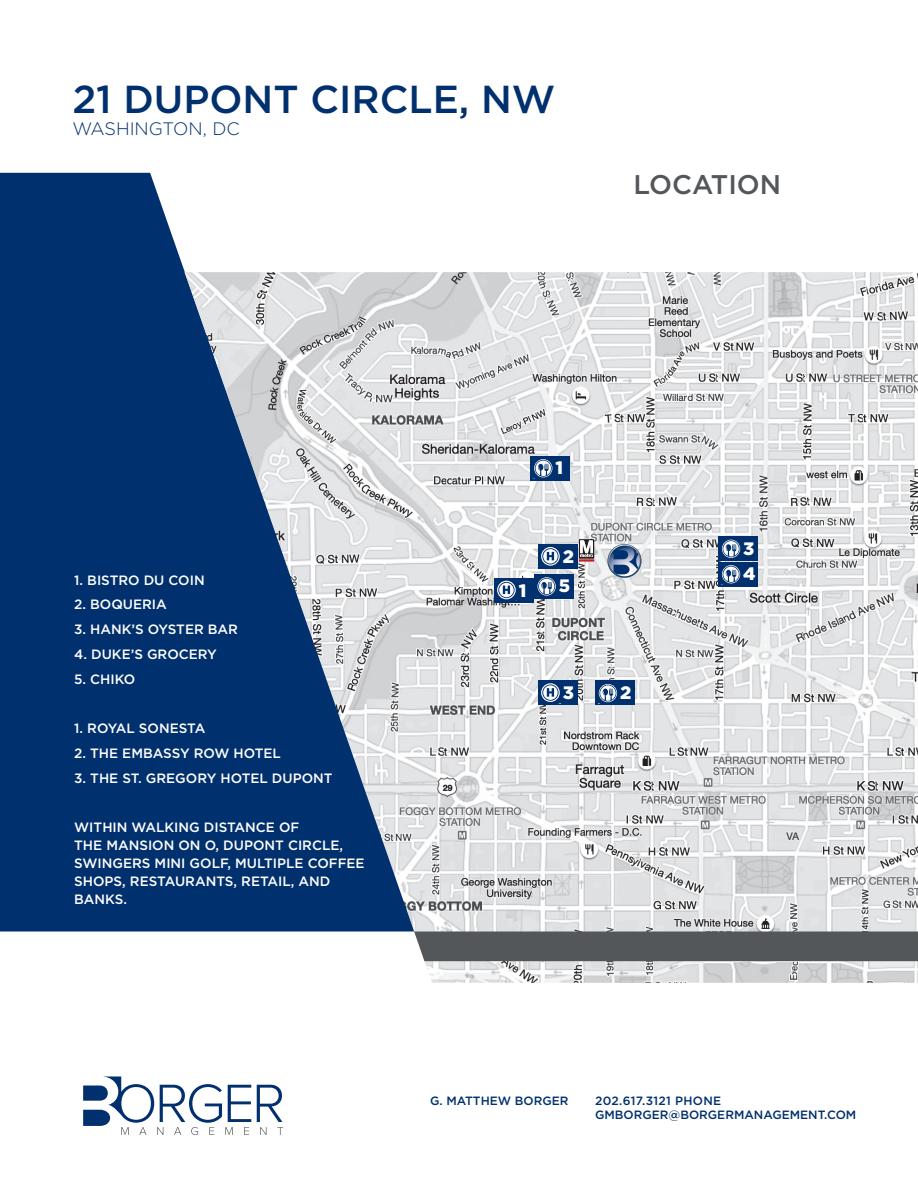
<style>
.page{position:relative;width:918px;height:1188px;background:#fff}
.page>*{position:absolute;margin:0;border:0;box-sizing:border-box;transform-origin:0 0}
.t1{font:500 39px "Gotham";color:#00306d}
.t2{font:500 27px "Gotham";color:#54575a}
.t3{font:300 18px "Gotham";color:#00306d}
.t4{font:900 18px "Gotham";color:#fff}
.t5{font:500 13.5px/18px "Gotham";color:#fff}
.t6{font:500 12px/14.4px "Gotham";color:#00306d}
</style>
<div class="page">
<svg style="left:83px;top:1076px;width:168px;height:59px"></svg>
<svg style="left:257px;top:1085px;width:26px;height:50px"></svg>
<div style="left:0;top:173px;width:185px;height:759px;background:#00306d"></div>
<img style="left:184px;top:272px;width:734px;height:711px">
<svg style="left:608px;top:544px;width:34px;height:34px"></svg>
<div style="left:530px;top:456px;width:40px;height:24px;background:#00306d"></div>
<svg style="left:534px;top:459px;width:18px;height:18px"></svg>
<div style="left:595px;top:680px;width:40px;height:25px;background:#00306d"></div>
<svg style="left:599px;top:684px;width:18px;height:18px"></svg>
<div style="left:718px;top:536px;width:40px;height:25px;background:#00306d"></div>
<svg style="left:722px;top:540px;width:18px;height:18px"></svg>
<div style="left:718px;top:562px;width:40px;height:24px;background:#00306d"></div>
<svg style="left:722px;top:565px;width:18px;height:18px"></svg>
<div style="left:534px;top:574px;width:40px;height:25px;background:#00306d"></div>
<svg style="left:537px;top:577px;width:19px;height:19px"></svg>
<div style="left:538px;top:544px;width:40px;height:25px;background:#00306d"></div>
<svg style="left:541px;top:547px;width:19px;height:19px"></svg>
<div style="left:538px;top:680px;width:40px;height:25px;background:#00306d"></div>
<svg style="left:541px;top:683px;width:19px;height:19px"></svg>
<div style="left:494px;top:578px;width:40px;height:25px;background:#00306d"></div>
<svg style="left:497px;top:581px;width:19px;height:18px"></svg>
<div style="left:414px;top:932px;width:504px;height:29px;background:#54575a"></div>
<svg style="left:579px;top:539px;width:16px;height:20px"></svg>
<hr style="left:579px;top:559px;width:15px;height:3px;background:#bf1f2d">
<p class="t1" style="left:72px;top:74px;width:484px">21 DUPONT CIRCLE, NW</p>
<p class="t3" style="left:72px;top:117px;width:169px">WASHINGTON, DC</p>
<p class="t2" style="left:634px;top:167px;width:149px">LOCATION</p>
<p class="t5" style="left:74px;top:571px;width:132px">1. BISTRO DU COIN</p>
<p class="t5" style="left:74px;top:595px;width:94px">2. BOQUERIA</p>
<p class="t5" style="left:74px;top:620px;width:165px">3. HANK’S OYSTER BAR</p>
<p class="t5" style="left:74px;top:645px;width:144px">4. DUKE’S GROCERY</p>
<p class="t5" style="left:74px;top:670px;width:63px">5. CHIKO</p>
<p class="t5" style="left:74px;top:719px;width:133px">1. ROYAL SONESTA</p>
<p class="t5" style="left:74px;top:744px;width:208px">2. THE EMBASSY ROW HOTEL</p>
<p class="t5" style="left:74px;top:769px;width:260px">3. THE ST. GREGORY HOTEL DUPONT</p>
<p class="t5" style="left:74px;top:818px;width:292px">WITHIN WALKING DISTANCE OF<br>THE MANSION ON O, DUPONT CIRCLE,<br>SWINGERS MINI GOLF, MULTIPLE COFFEE<br>SHOPS, RESTAURANTS, RETAIL, AND<br>BANKS.</p>
<p class="t4" style="left:519px;top:578px;width:9px">1</p>
<p class="t4" style="left:555px;top:456px;width:9px">1</p>
<p class="t4" style="left:563px;top:544px;width:13px">2</p>
<p class="t4" style="left:559px;top:574px;width:13px">5</p>
<p class="t4" style="left:563px;top:680px;width:13px">3</p>
<p class="t4" style="left:620px;top:680px;width:13px">2</p>
<p class="t4" style="left:743px;top:536px;width:13px">3</p>
<p class="t4" style="left:743px;top:562px;width:14px">4</p>
<p class="t6" style="left:430px;top:1093px;width:140px">G. MATTHEW BORGER</p>
<p class="t6" style="left:595px;top:1093px;width:263px">202.617.3121 PHONE<br>GMBORGER@BORGERMANAGEMENT.COM</p>
</div>
